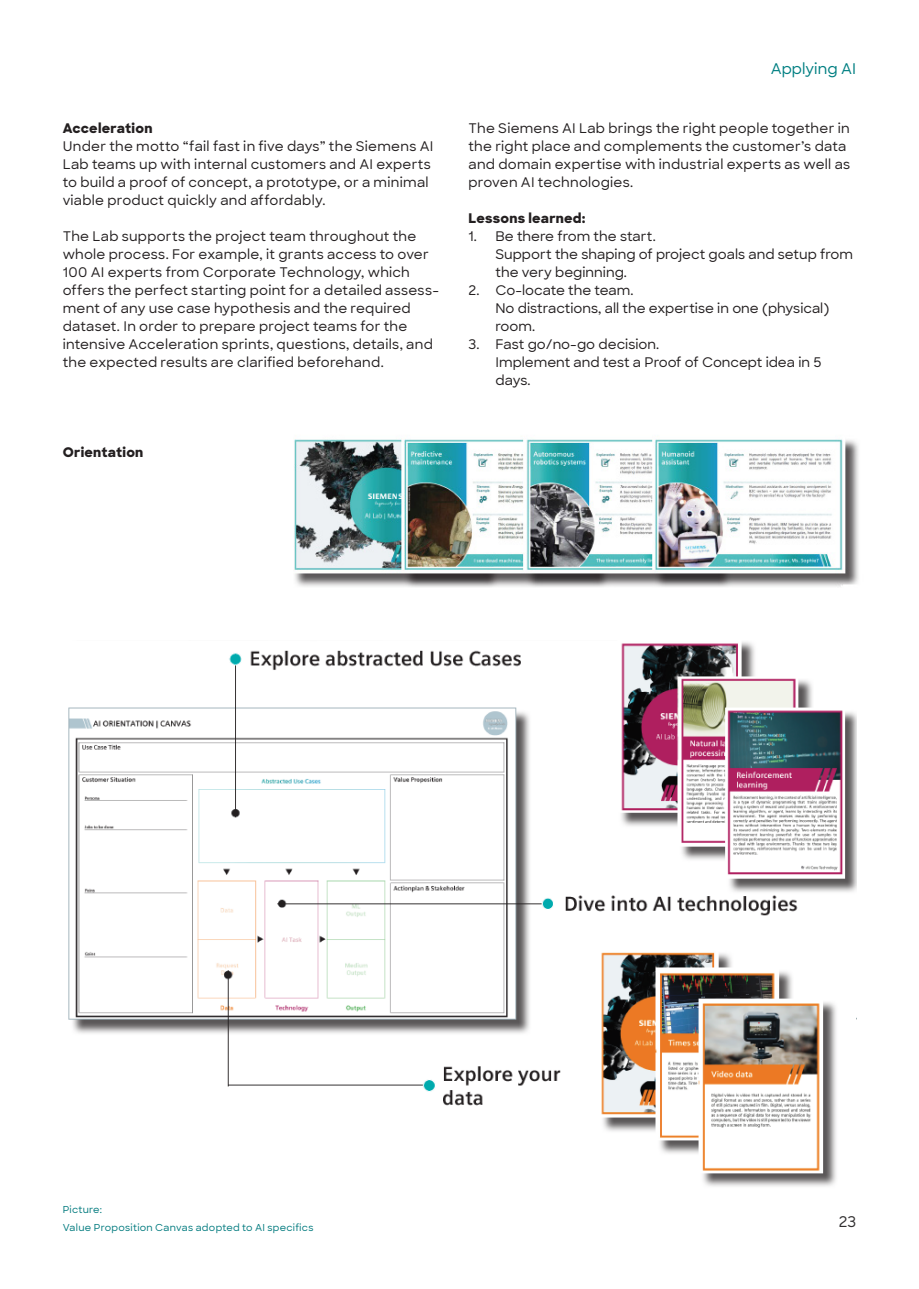
<style>
.page{position:relative;width:919px;height:1289px;background:#fff}
.page>*{position:absolute;margin:0;border:0;box-sizing:border-box;transform-origin:0 0}
.t1{font:500 15px "Sharp Sans";color:#007f82}
.t2{font:500 15px "Sharp Sans";color:#312f30}
.t3{font:500 13.5px/18px "Sharp Sans";letter-spacing:.015em;color:#231f20}
.t4{font:800 13.5px "Sharp Sans";letter-spacing:.015em;color:#231f20}
.t5{font:500 9.75px/18px "Sharp Sans";letter-spacing:.03em;color:#007a7e}
</style>
<div class="page">
<img style="left:68px;top:642px;width:788px;height:545px">
<img style="left:294px;top:439px;width:565px;height:148px">
<p class="t4" style="left:63px;top:118px;width:91px">Acceleration</p>
<p class="t3" style="left:63px;top:136px;width:372px">Under the motto “fail fast in five days” the Siemens AI Lab teams up with internal customers and AI experts to build a proof of concept, a prototype, or a minimal viable product quickly and affordably.</p>
<p class="t3" style="left:63px;top:226px;width:378px">The Lab supports the project team throughout the whole process. For example, it grants access to over 100 AI experts from Corporate Technology, which offers the perfect starting point for a detailed assess&shy;ment of any use case hypothesis and the required dataset. In order to prepare project teams for the intensive Acceleration sprints, questions, details, and the expected results are clarified beforehand.</p>
<p class="t4" style="left:63px;top:442px;width:82px">Orientation</p>
<p class="t1" style="left:770px;top:58px;width:87px">Applying AI</p>
<p class="t3" style="left:468px;top:118px;width:383px">The Siemens AI Lab brings the right people together in the right place and complements the customer’s data and domain expertise with industrial experts as well as proven AI technologies.</p>
<p class="t4" style="left:468px;top:208px;width:119px">Lessons learned:</p>
<p class="t3" style="left:495px;top:226px;width:359px;text-indent:-27px">1. Be there from the start.<br>Support the shaping of project goals and setup from the very beginning.</p>
<p class="t3" style="left:495px;top:280px;width:335px;text-indent:-27px">2. Co-locate the team.<br>No distractions, all the expertise in one (physical) room.</p>
<p class="t3" style="left:495px;top:334px;width:327px;text-indent:-27px">3. Fast go/no-go decision.<br>Implement and test a Proof of Concept idea in 5 days.</p>
<p class="t5" style="left:63px;top:1200px;width:252px">Picture:<br>Value Proposition Canvas adopted to AI specifics</p>
<p class="t2" style="left:838px;top:1209px;width:19px">23</p>
</div>
